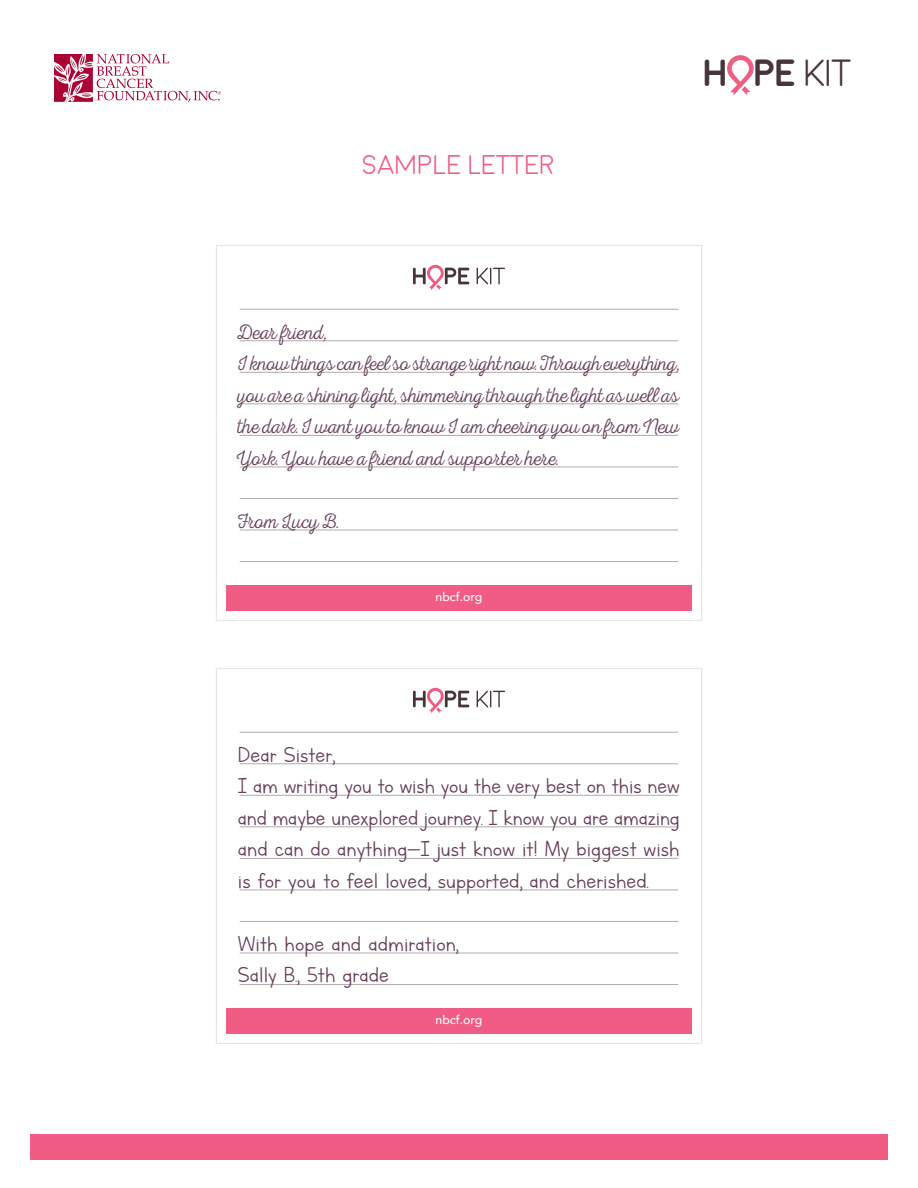
<style>
.page{position:relative;width:918px;height:1188px;background:#fff}
.page>*{position:absolute;margin:0;border:0;box-sizing:border-box;transform-origin:0 0}
.t1{font:700 37.8px "Moon";color:#46353b}
.Title_1{font:300 27px "Moon";color:#f05c83}
.Body{font:25.5px/31.5px "Lettersfor Learners";color:#643f59;text-align:justify}
.Body-2{font:21px/31.5px "Nexa Rust Script T 02";color:#643f59;text-align:justify}
.t2{font:500 12.3px "Avenir";color:#fff}
.s1{font-weight:300}
</style>
<div class="page">
<svg style="left:727px;top:55px;width:27px;height:40px"></svg>
<svg style="left:54px;top:54px;width:167px;height:48px"></svg>
<div style="left:30px;top:1134px;width:858px;height:26px;background:#f05c83"></div>
<svg style="left:477px;top:268px;width:28px;height:16px"></svg>
<svg style="left:413px;top:265px;width:56px;height:25px"></svg>
<div style="left:226px;top:585px;width:466px;height:25px;background:#f05c83"></div>
<hr style="left:240px;top:561px;width:438px;height:1px;background:#b3aaaa">
<hr style="left:240px;top:530px;width:438px;height:1px;background:#b3aaaa">
<hr style="left:240px;top:467px;width:438px;height:1px;background:#b3aaaa">
<hr style="left:240px;top:404px;width:438px;height:1px;background:#b3aaaa">
<hr style="left:240px;top:340px;width:438px;height:1px;background:#b3aaaa">
<hr style="left:240px;top:498px;width:438px;height:1px;background:#b3aaaa">
<hr style="left:240px;top:435px;width:438px;height:1px;background:#b3aaaa">
<hr style="left:240px;top:372px;width:438px;height:1px;background:#b3aaaa">
<hr style="left:240px;top:309px;width:438px;height:1px;background:#b3aaaa">
<svg style="left:477px;top:691px;width:28px;height:16px"></svg>
<svg style="left:413px;top:688px;width:56px;height:25px"></svg>
<div style="left:226px;top:1008px;width:466px;height:25px;background:#f05c83"></div>
<hr style="left:240px;top:984px;width:438px;height:1px;background:#b3aaaa">
<hr style="left:240px;top:953px;width:438px;height:1px;background:#b3aaaa">
<hr style="left:240px;top:890px;width:438px;height:1px;background:#b3aaaa">
<hr style="left:240px;top:827px;width:438px;height:1px;background:#b3aaaa">
<hr style="left:240px;top:763px;width:438px;height:1px;background:#b3aaaa">
<hr style="left:240px;top:921px;width:438px;height:1px;background:#b3aaaa">
<hr style="left:240px;top:858px;width:438px;height:1px;background:#b3aaaa">
<hr style="left:240px;top:795px;width:438px;height:1px;background:#b3aaaa">
<hr style="left:240px;top:732px;width:438px;height:1px;background:#b3aaaa">
<p class="Title_1" style="left:363px;top:151px;width:194px">SAMPLE LETTER</p>
<h1 class="t1" style="left:703px;top:55px;width:151px">H PE <span class="s1">KIT</span></h1>
<p class="Body-2" style="left:238px;top:319px;width:91px">Dear friend,</p>
<p class="Body-2" style="left:238px;top:351px;width:443px">I know things can feel so strange right now. Through everything, you are a shining light, shimmering through the light as well as the dark. I want you to know I am cheering you on from New York. You have a friend and supporter here.</p>
<p class="Body-2" style="left:238px;top:508px;width:103px">From Lucy B.</p>
<p class="t2" style="left:436px;top:586px;width:48px">nbcf.org</p>
<p class="Body" style="left:238px;top:738px;width:99px">Dear Sister,</p>
<p class="Body" style="left:238px;top:770px;width:443px">I am writing you to wish you the very best on this new and maybe unexplored journey. I know you are amazing and can do anything—I just know it! My biggest wish is for you to feel loved, supported, and cherished.</p>
<p class="Body" style="left:238px;top:927px;width:222px">With hope and admiration,</p>
<p class="Body" style="left:238px;top:959px;width:153px">Sally B., 5th grade</p>
<p class="t2" style="left:436px;top:1010px;width:48px">nbcf.org</p>
</div>
